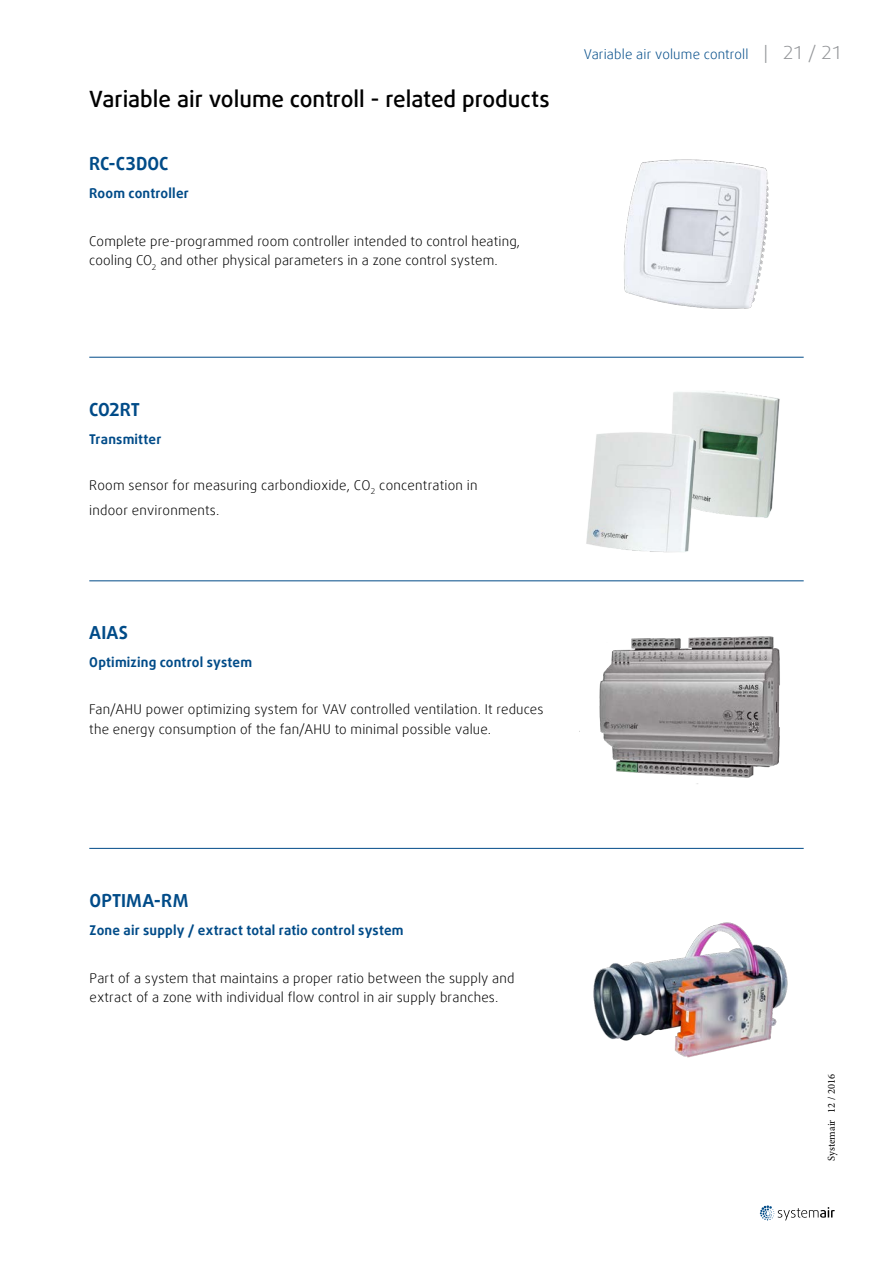
<style>
.page{position:relative;width:893px;height:1263px;background:#fff}
.page>*{position:absolute;margin:0;border:0;box-sizing:border-box;transform-origin:0 0}
.t1{font:500 22.5px "Daxline Offc Pro";color:#000}
.t2{font:700 18px "Daxline Offc Pro";color:#004b88}
.t3{font:300 13.5px/19.5px "Daxline Offc Pro";letter-spacing:.015em;color:#000}
.t4{font:700 13.5px "Daxline Offc Pro";letter-spacing:.015em;color:#004b88}
.t5{font:300 13.5px "Daxline Offc Pro";letter-spacing:.015em;color:#004b88}
.t6{font:10.5px "Minion Pro";color:#000}
.s1{font-size:18px;color:#939598}
</style>
<div class="page">
<svg style="left:760px;top:1205px;width:75px;height:15px"></svg>
<img style="left:624px;top:159px;width:145px;height:150px">
<hr style="left:89px;top:357px;width:715px;height:1px;background:#004b88">
<img style="left:672px;top:391px;width:108px;height:127px">
<img style="left:586px;top:424px;width:116px;height:129px">
<hr style="left:89px;top:580px;width:715px;height:1px;background:#004b88">
<hr style="left:89px;top:848px;width:715px;height:1px;background:#004b88">
<img style="left:579px;top:636px;width:201px;height:148px">
<img style="left:593px;top:922px;width:195px;height:136px">
<h1 class="t1" style="left:89px;top:84px;width:462px">Variable air volume controll - related products</h1>
<h2 class="t2" style="left:89px;top:152px;width:81px">RC-C3DOC</h2>
<p class="t4" style="left:89px;top:185px;width:101px">Room controller</p>
<p class="t3" style="left:89px;top:231px;width:432px">Complete pre-programmed room controller intended to control heating, cooling CO<sub>2</sub> and other physical parameters in a zone control system.</p>
<p class="t5" style="left:584px;top:45px;width:260px">Variable air volume controll <span class="s1">| 21 / 21</span></p>
<h2 class="t2" style="left:89px;top:397px;width:52px">CO2RT</h2>
<p class="t4" style="left:89px;top:430px;width:74px">Transmitter</p>
<p class="t3" style="left:89px;top:472px;width:390px;line-height:25.2px">Room sensor for measuring carbondioxide, CO<sub>2</sub> concentration in indoor environments.</p>
<h2 class="t2" style="left:89px;top:620px;width:40px">AIAS</h2>
<p class="t4" style="left:89px;top:653px;width:164px">Optimizing control system</p>
<p class="t3" style="left:89px;top:700px;width:456px">Fan/AHU power optimizing system for VAV controlled ventilation. It reduces the energy consumption of the fan/AHU to minimal possible value.</p>
<h2 class="t2" style="left:90px;top:889px;width:100px">OPTIMA-RM</h2>
<p class="t4" style="left:90px;top:921px;width:316px">Zone air supply / extract total ratio control system</p>
<p class="t3" style="left:90px;top:968px;width:426px">Part of a system that maintains a proper ratio between the supply and extract of a zone with individual flow control in air supply branches.</p>
<p class="t6" style="left:824px;top:1161px;width:88px;rotate:-90deg">Systemair 12 / 2016</p>
</div>
